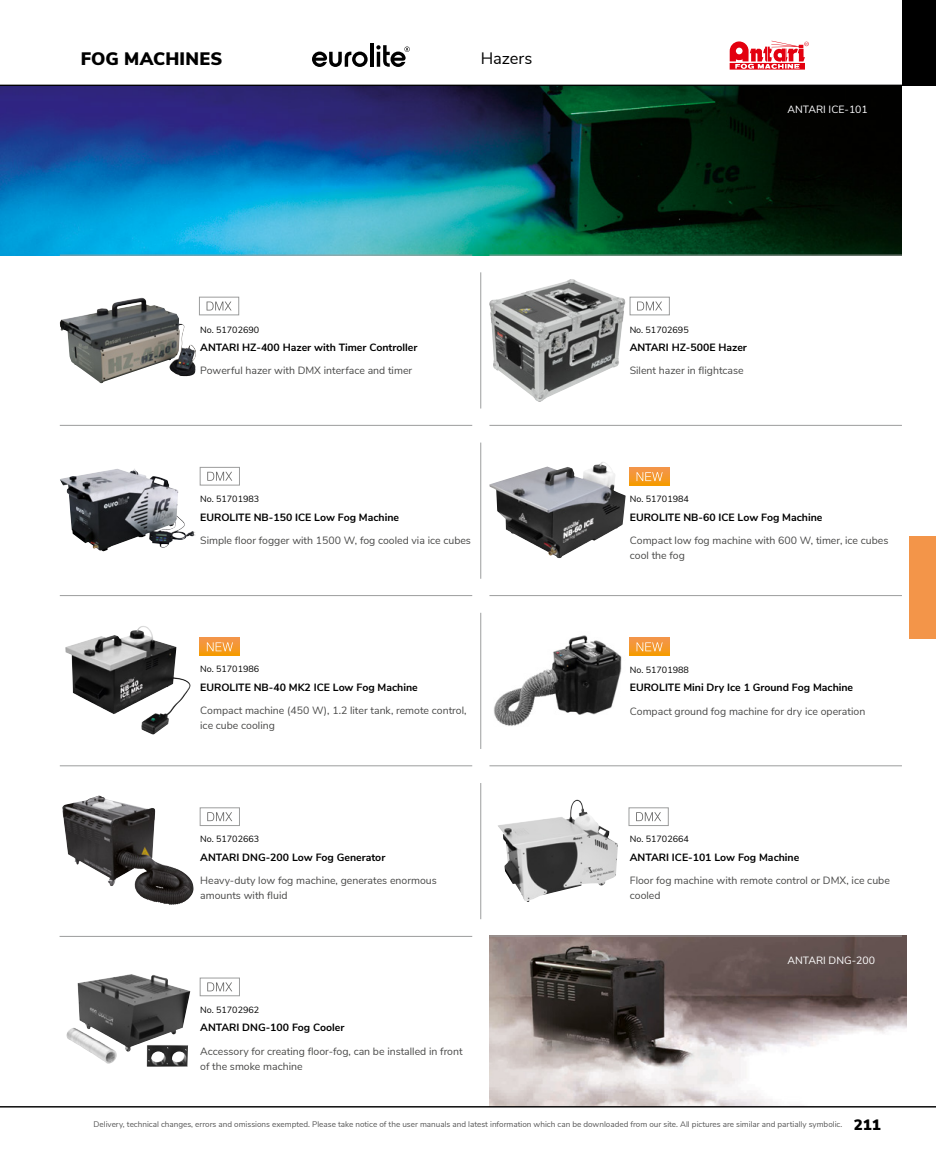
<style>
.page{position:relative;width:936px;height:1149px;background:#fff}
.page>*{position:absolute;margin:0;border:0;box-sizing:border-box;transform-origin:0 0}
.Untergruppe_2{font:900 18px "Nunito Sans";letter-spacing:.015em;color:#000}
.Untergruppe_1{font:16.5px "Nunito Sans";color:#000}
.t1{font:900 15px "Nunito Sans";color:#000}
.BROT_HEADLINE{font:10.5px/14.9px "Nunito Sans";color:#494948}
.Artikel_1spalt{font:700 10.5px "Nunito Sans";color:#000}
.Bildunterschrift_wei{font:10.5px "Nunito Sans";color:#fff}
.ARTIKELNUMMER{font:9px "Nunito Sans";color:#000}
.t2{font:8.1px "Nunito Sans";color:#565656}
</style>
<div class="page">
<div style="left:909px;top:536px;width:26px;height:102px;background:#f39549"></div>
<svg style="left:312px;top:52px;width:55px;height:15px"></svg>
<hr style="left:370px;top:43px;width:3px;height:24px;background:#000">
<svg style="left:376px;top:45px;width:34px;height:22px"></svg>
<svg style="left:729px;top:41px;width:79px;height:29px"></svg>
<img style="left:60px;top:298px;width:136px;height:85px">
<img style="left:489px;top:279px;width:136px;height:123px">
<img style="left:60px;top:469px;width:136px;height:82px">
<img style="left:489px;top:462px;width:136px;height:96px">
<img style="left:65px;top:626px;width:126px;height:108px">
<img style="left:494px;top:635px;width:128px;height:91px">
<img style="left:62px;top:795px;width:93px;height:106px">
<img style="left:498px;top:799px;width:120px;height:102px">
<img style="left:66px;top:974px;width:124px;height:89px">
<img style="left:0;top:86px;width:901px;height:169px">
<img style="left:489px;top:935px;width:417px;height:171px">
<div style="left:199px;top:297px;width:40px;height:18px;border:1px solid #9c9d9d"></div>
<svg style="left:206px;top:301px;width:25px;height:9px"></svg>
<div style="left:629px;top:297px;width:40px;height:18px;border:1px solid #9c9d9d"></div>
<svg style="left:637px;top:301px;width:25px;height:9px"></svg>
<div style="left:200px;top:467px;width:40px;height:18px;border:1px solid #9c9d9d"></div>
<svg style="left:207px;top:471px;width:25px;height:9px"></svg>
<div style="left:200px;top:807px;width:40px;height:18px;border:1px solid #9c9d9d"></div>
<svg style="left:207px;top:812px;width:25px;height:8px"></svg>
<div style="left:628px;top:807px;width:40px;height:18px;border:1px solid #9c9d9d"></div>
<svg style="left:636px;top:812px;width:25px;height:8px"></svg>
<div style="left:200px;top:977px;width:40px;height:18px;border:1px solid #9c9d9d"></div>
<svg style="left:207px;top:982px;width:25px;height:9px"></svg>
<svg style="left:629px;top:467px;width:40px;height:18px"></svg>
<svg style="left:636px;top:472px;width:26px;height:9px"></svg>
<svg style="left:629px;top:637px;width:40px;height:18px"></svg>
<svg style="left:636px;top:642px;width:26px;height:9px"></svg>
<svg style="left:200px;top:637px;width:40px;height:18px"></svg>
<svg style="left:207px;top:642px;width:26px;height:9px"></svg>
<hr style="left:480px;top:272px;width:1px;height:136px;background:#9c9d9d">
<hr style="left:60px;top:255px;width:412px;height:1px;background:#9c9d9d">
<hr style="left:489px;top:255px;width:412px;height:1px;background:#9c9d9d">
<hr style="left:480px;top:442px;width:1px;height:136px;background:#9c9d9d">
<hr style="left:480px;top:782px;width:1px;height:136px;background:#9c9d9d">
<hr style="left:480px;top:612px;width:1px;height:136px;background:#9c9d9d">
<hr style="left:60px;top:425px;width:412px;height:1px;background:#9c9d9d">
<hr style="left:489px;top:425px;width:412px;height:1px;background:#9c9d9d">
<hr style="left:60px;top:595px;width:412px;height:1px;background:#9c9d9d">
<hr style="left:489px;top:595px;width:412px;height:1px;background:#9c9d9d">
<hr style="left:60px;top:765px;width:412px;height:1px;background:#9c9d9d">
<hr style="left:489px;top:765px;width:412px;height:1px;background:#9c9d9d">
<hr style="left:60px;top:935px;width:412px;height:1px;background:#9c9d9d">
<hr style="left:489px;top:935px;width:412px;height:1px;background:#9c9d9d">
<div style="left:901px;top:0;width:34px;height:85px;background:#000"></div>
<hr style="left:0;top:1106px;width:935px;height:1px;background:#000">
<hr style="left:0;top:85px;width:935px;height:1px;background:#000">
<p class="Untergruppe_2" style="left:81px;top:45px;width:143px">FOG MACHINES</p>
<p class="Untergruppe_1" style="left:480px;top:46px;width:53px">Hazers</p>
<p class="ARTIKELNUMMER" style="left:200px;top:323px;width:61px">No. 51702690</p>
<p class="Artikel_1spalt" style="left:200px;top:339px;width:219px">ANTARI HZ-400 Hazer with Timer Controller</p>
<p class="BROT_HEADLINE" style="left:200px;top:362px;width:213px">Powerful hazer with DMX interface and timer</p>
<p class="ARTIKELNUMMER" style="left:200px;top:492px;width:61px">No. 51701983</p>
<p class="Artikel_1spalt" style="left:200px;top:509px;width:200px">EUROLITE NB-150 ICE Low Fog Machine</p>
<p class="BROT_HEADLINE" style="left:200px;top:532px;width:272px">Simple floor fogger with 1500 W, fog cooled via ice cubes</p>
<p class="ARTIKELNUMMER" style="left:200px;top:662px;width:61px">No. 51701986</p>
<p class="Artikel_1spalt" style="left:200px;top:679px;width:219px">EUROLITE NB-40 MK2 ICE Low Fog Machine</p>
<p class="BROT_HEADLINE" style="left:200px;top:702px;width:268px">Compact machine (450 W), 1.2 liter tank, remote control, ice cube cooling</p>
<p class="ARTIKELNUMMER" style="left:200px;top:832px;width:61px">No. 51702663</p>
<p class="Artikel_1spalt" style="left:200px;top:849px;width:187px">ANTARI DNG-200 Low Fog Generator</p>
<p class="BROT_HEADLINE" style="left:200px;top:872px;width:238px">Heavy-duty low fog machine, generates enormous amounts with fluid</p>
<p class="ARTIKELNUMMER" style="left:200px;top:1002px;width:61px">No. 51702962</p>
<p class="Artikel_1spalt" style="left:200px;top:1019px;width:146px">ANTARI DNG-100 Fog Cooler</p>
<p class="BROT_HEADLINE" style="left:200px;top:1042px;width:264px">Accessory for creating floor-fog, can be installed in front of the smoke machine</p>
<p class="Bildunterschrift_wei" style="left:787px;top:101px;width:82px">ANTARI ICE-101</p>
<p class="ARTIKELNUMMER" style="left:629px;top:323px;width:61px">No. 51702695</p>
<p class="Artikel_1spalt" style="left:629px;top:339px;width:119px">ANTARI HZ-500E Hazer</p>
<p class="BROT_HEADLINE" style="left:629px;top:362px;width:116px">Silent hazer in flightcase</p>
<p class="ARTIKELNUMMER" style="left:629px;top:492px;width:61px">No. 51701984</p>
<p class="Artikel_1spalt" style="left:629px;top:509px;width:194px">EUROLITE NB-60 ICE Low Fog Machine</p>
<p class="BROT_HEADLINE" style="left:629px;top:532px;width:260px">Compact low fog machine with 600 W, timer, ice cubes cool the fog</p>
<p class="ARTIKELNUMMER" style="left:629px;top:662px;width:61px">No. 51701988</p>
<p class="Artikel_1spalt" style="left:629px;top:679px;width:225px">EUROLITE Mini Dry Ice 1 Ground Fog Machine</p>
<p class="BROT_HEADLINE" style="left:629px;top:702px;width:237px">Compact ground fog machine for dry ice operation</p>
<p class="ARTIKELNUMMER" style="left:629px;top:832px;width:61px">No. 51702664</p>
<p class="Artikel_1spalt" style="left:629px;top:849px;width:171px">ANTARI ICE-101 Low Fog Machine</p>
<p class="BROT_HEADLINE" style="left:629px;top:872px;width:261px">Floor fog machine with remote control or DMX, ice cube cooled</p>
<p class="Bildunterschrift_wei" style="left:787px;top:952px;width:89px">ANTARI DNG-200</p>
<p class="t2" style="left:94px;top:1118px;width:750px">Delivery, technical changes, errors and omissions exempted. Please take notice of the user manuals and latest information which can be downloaded from our site. All pictures are similar and partially symbolic.</p>
<h3 class="t1" style="left:853px;top:1113px;width:28px">211</h3>
</div>
